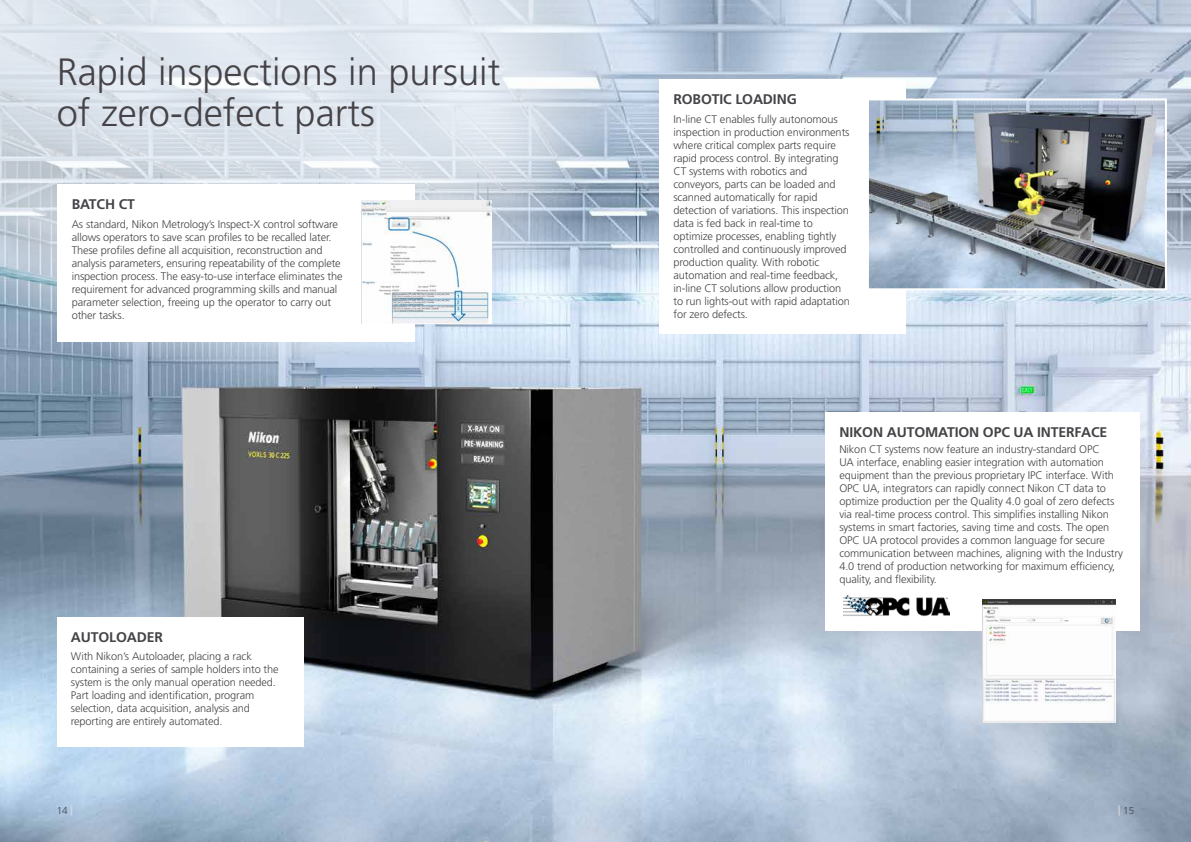
<style>
.page{position:relative;width:1191px;height:842px;background:#fff}
.page>*{position:absolute;margin:0;border:0;box-sizing:border-box;transform-origin:0 0}
.t1{font:300 38px/41px "Frutiger LT Std";color:#454347}
.t2{font:700 14px "Frutiger LT Std";letter-spacing:-.01em;color:#454347}
.t3{font:300 11px/13px "Frutiger LT Std";letter-spacing:-.01em;color:#454347}
.t4{font:300 10px "Frutiger LT Std";color:#454347}
.s1{font-weight:700;color:#d8dbdc}
</style>
<div class="page">
<img style="left:0;top:0;width:1191px;height:842px">
<svg style="left:0;top:0;width:625px;height:372px;background:#cfdae5"></svg>
<div style="left:57px;top:184px;width:358px;height:158px;background:#fff"></div>
<div style="left:659px;top:79px;width:247px;height:255px;background:#fff"></div>
<div style="left:825px;top:413px;width:315px;height:218px;background:#fff"></div>
<img style="left:843px;top:595px;width:106px;height:22px">
<div style="left:57px;top:617px;width:246px;height:129px;background:#fff"></div>
<img style="left:361px;top:201px;width:130px;height:122px">
<img style="left:870px;top:101px;width:294px;height:186px">
<div style="left:867px;top:98px;width:300px;height:192px;border:2px solid #fff"></div>
<img style="left:982px;top:600px;width:133px;height:123px">
<h1 class="t1" style="left:57px;top:52px;width:445px">Rapid inspections in pursuit of zero-defect parts</h1>
<p class="t2" style="left:72px;top:196px;width:65px">BATCH CT</p>
<p class="t3" style="left:72px;top:217px;width:272px">As standard, Nikon Metrology’s Inspect-X control software allows operators to save scan profiles to be recalled later.<br>These profiles define all acquisition, reconstruction and analysis parameters, ensuring repeatability of the complete inspection process. The easy-to-use interface eliminates the requirement for advanced programming skills and manual parameter selection, freeing up the operator to carry out other tasks.</p>
<p class="t2" style="left:71px;top:628px;width:94px">AUTOLOADER</p>
<p class="t3" style="left:71px;top:650px;width:209px">With Nikon’s Autoloader, placing a rack containing a series of sample holders into the system is the only manual operation needed.<br>Part loading and identification, program selection, data acquisition, analysis and reporting are entirely automated.</p>
<p class="t2" style="left:673px;top:91px;width:125px">ROBOTIC LOADING</p>
<p class="t3" style="left:673px;top:113px;width:178px">In-line CT enables fully autonomous inspection in production environments where critical complex parts require rapid process control. By integrating CT systems with robotics and conveyors, parts can be loaded and scanned automatically for rapid detection of variations. This inspection data is fed back in real-time to optimize processes, enabling tightly controlled and continuously improved production quality. With robotic automation and real-time feedback, in-line CT solutions allow production to run lights-out with rapid adaptation for zero defects.</p>
<p class="t2" style="left:839px;top:424px;width:269px">NIKON AUTOMATION OPC UA INTERFACE</p>
<p class="t3" style="left:839px;top:443px;width:285px">Nikon CT systems now feature an industry-standard OPC<br>UA interface, enabling easier integration with automation equipment than the previous proprietary IPC interface. With OPC UA, integrators can rapidly connect Nikon CT data to optimize production per the Quality 4.0 goal of zero defects via real-time process control. This simplifies installing Nikon systems in smart factories, saving time and costs. The open OPC UA protocol provides a common language for secure communication between machines, aligning with the Industry 4.0 trend of production networking for maximum efficiency, quality, and flexibility.</p>
<p class="t4" style="left:57px;top:804px;width:18px">14 <span class="s1">|</span></p>
<p class="t4" style="left:1118px;top:804px;width:18px"><span class="s1">|</span> 15</p>
</div>
